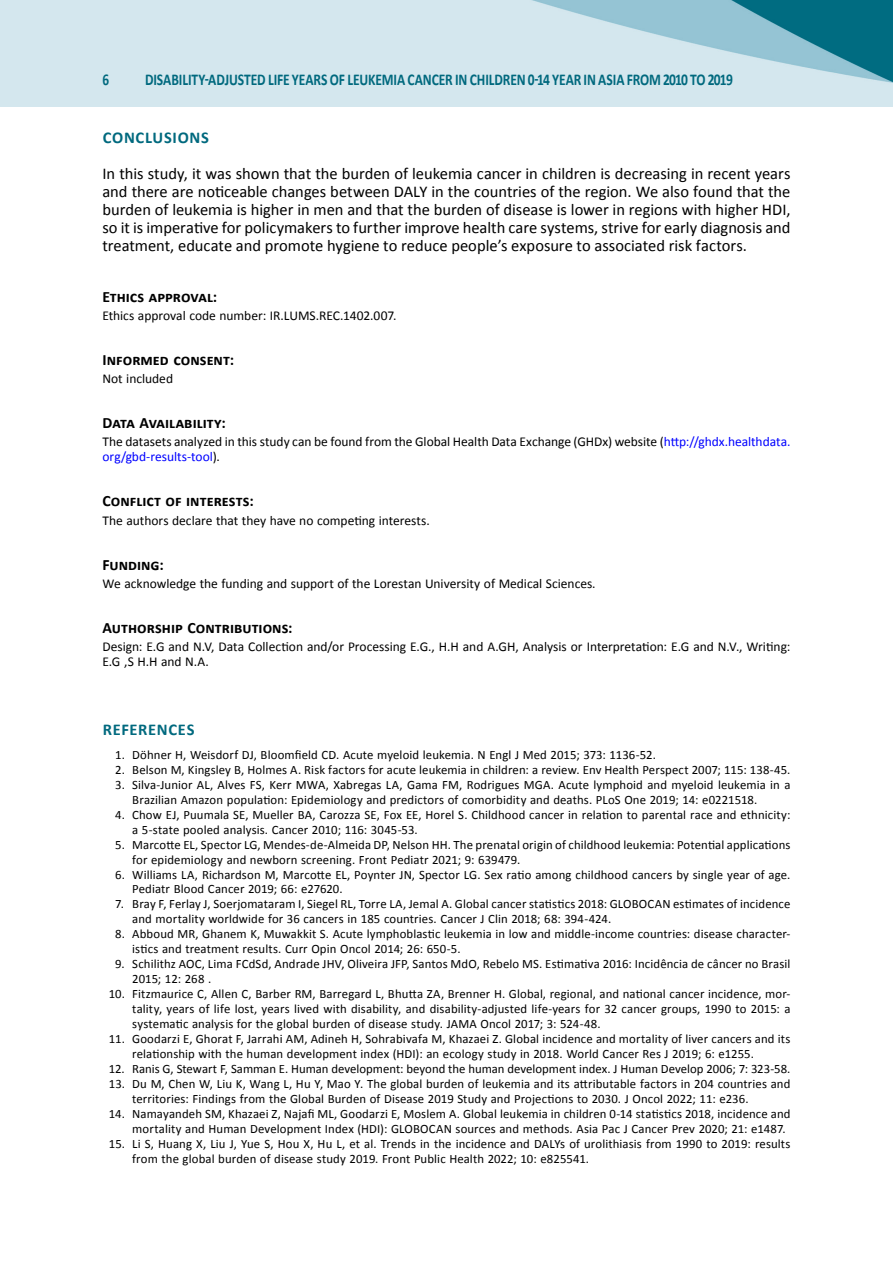
<style>
.page{position:relative;width:893px;height:1263px;background:#fff}
.page>*{position:absolute;margin:0;border:0;box-sizing:border-box;transform-origin:0 0}
.t1{font:16.5px/18px "Calibri";color:#000;text-align:justify}
.t2{font:700 16.5px "Calibri";letter-spacing:-.01em;color:#00697e;scale:.82 1}
.t3{font:700 16.5px "Calibri";letter-spacing:.045em;color:#00697e}
.t4{font:700 16.5px "Calibri";letter-spacing:.04em;color:#00697e}
.t5{font:700 16.5px "Calibri";letter-spacing:-.01em;color:#00697e;scale:.8 1}
.t6{font:700 15.75px "Calibri";color:#000}
.t7{font:13.5px/15px "Calibri";letter-spacing:-.005em;color:#000}
.t8{font:12.75px/15px "Calibri";letter-spacing:.01em;color:#000}
.s1{color:#00f}
</style>
<div class="page">
<img style="left:0;top:0;width:893px;height:106px">
<p class="t5" style="left:102px;top:69px;width:10px">6</p>
<p class="t2" style="left:145px;top:69px;width:718px">DISABILITY-ADJUSTED LIFE YEARS OF LEUKEMIA CANCER IN CHILDREN 0-14 YEAR IN ASIA FROM 2010 TO 2019</p>
<p class="t3" style="left:103px;top:128px;width:108px">CONCLUSIONS</p>
<p class="t1" style="left:102px;top:164px;width:689px">In this study, it was shown that the burden of leukemia cancer in children is decreasing in recent years and there are noticeable changes between DALY in the countries of the region. We also found that the burden of leukemia is higher in men and that the burden of disease is lower in regions with higher HDI, so it is imperative for policymakers to further improve health care systems, strive for early diagnosis and treatment, educate and promote hygiene to reduce people’s exposure to associated risk factors.</p>
<p class="t6" style="left:102px;top:287px;width:116px">Ethics approval:</p>
<p class="t7" style="left:102px;top:308px;width:295px">Ethics approval code number: IR.LUMS.REC.1402.007.</p>
<p class="t6" style="left:102px;top:350px;width:133px">Informed consent:</p>
<p class="t7" style="left:102px;top:371px;width:72px">Not included</p>
<p class="t6" style="left:102px;top:413px;width:125px">Data Availability:</p>
<p class="t7" style="left:102px;top:434px;width:689px">The datasets analyzed in this study can be found from the Global Health Data Exchange (GHDx) website (<span class="s1">http://ghdx.healthdata. org/gbd-results-tool</span>).</p>
<p class="t6" style="left:102px;top:491px;width:153px">Conflict of interests:</p>
<p class="t7" style="left:102px;top:512px;width:329px">The authors declare that they have no competing interests.</p>
<p class="t6" style="left:102px;top:554px;width:63px">Funding:</p>
<p class="t7" style="left:102px;top:575px;width:495px">We acknowledge the funding and support of the Lorestan University of Medical Sciences.</p>
<p class="t6" style="left:102px;top:617px;width:192px">Authorship Contributions:</p>
<p class="t7" style="left:102px;top:638px;width:689px">Design: E.G and N.V, Data Collection and/or Processing E.G., H.H and A.GH, Analysis or Interpretation: E.G and N.V., Writing:<br>E.G ,S H.H and N.A.</p>
<p class="t4" style="left:103px;top:719px;width:93px">REFERENCES</p>
<p class="t8" style="left:115px;top:746px;width:542px">1. Döhner H, Weisdorf DJ, Bloomfield CD. Acute myeloid leukemia. N Engl J Med 2015; 373: 1136-52.</p>
<p class="t8" style="left:115px;top:761px;width:677px">2. Belson M, Kingsley B, Holmes A. Risk factors for acute leukemia in children: a review. Env Health Perspect 2007; 115: 138-45.</p>
<p class="t8" style="left:132px;top:776px;width:660px;text-indent:-17px">3. Silva-Junior AL, Alves FS, Kerr MWA, Xabregas LA, Gama FM, Rodrigues MGA. Acute lymphoid and myeloid leukemia in a<br>Brazilian Amazon population: Epidemiology and predictors of comorbidity and deaths. PLoS One 2019; 14: e0221518.</p>
<p class="t8" style="left:132px;top:806px;width:660px;text-indent:-17px">4. Chow EJ, Puumala SE, Mueller BA, Carozza SE, Fox EE, Horel S. Childhood cancer in relation to parental race and ethnicity: a 5‐state pooled analysis. Cancer 2010; 116: 3045-53.</p>
<p class="t8" style="left:132px;top:836px;width:660px;text-indent:-17px">5. Marcotte EL, Spector LG, Mendes-de-Almeida DP, Nelson HH. The prenatal origin of childhood leukemia: Potential applications for epidemiology and newborn screening. Front Pediatr 2021; 9: 639479.</p>
<p class="t8" style="left:132px;top:866px;width:660px;text-indent:-17px">6. Williams LA, Richardson M, Marcotte EL, Poynter JN, Spector LG. Sex ratio among childhood cancers by single year of age.<br>Pediatr Blood Cancer 2019; 66: e27620.</p>
<p class="t8" style="left:132px;top:896px;width:660px;text-indent:-17px">7. Bray F, Ferlay J, Soerjomataram I, Siegel RL, Torre LA, Jemal A. Global cancer statistics 2018: GLOBOCAN estimates of incidence and mortality worldwide for 36 cancers in 185 countries. Cancer J Clin 2018; 68: 394-424.</p>
<p class="t8" style="left:132px;top:926px;width:660px;text-indent:-17px">8. Abboud MR, Ghanem K, Muwakkit S. Acute lymphoblastic leukemia in low and middle-income countries: disease character&shy;istics and treatment results. Curr Opin Oncol 2014; 26: 650-5.</p>
<p class="t8" style="left:132px;top:956px;width:660px;text-indent:-17px">9. Schilithz AOC, Lima FCdSd, Andrade JHV, Oliveira JFP, Santos MdO, Rebelo MS. Estimativa 2016: Incidência de câncer no Brasil<br>2015; 12: 268 .</p>
<p class="t8" style="left:132px;top:986px;width:660px;text-align:justify;text-indent:-23px">10. Fitzmaurice C, Allen C, Barber RM, Barregard L, Bhutta ZA, Brenner H. Global, regional, and national cancer incidence, mor&shy;tality, years of life lost, years lived with disability, and disability-adjusted life-years for 32 cancer groups, 1990 to 2015: a systematic analysis for the global burden of disease study. JAMA Oncol 2017; 3: 524-48.</p>
<p class="t8" style="left:132px;top:1031px;width:660px;text-indent:-23px">11. Goodarzi E, Ghorat F, Jarrahi AM, Adineh H, Sohrabivafa M, Khazaei Z. Global incidence and mortality of liver cancers and its relationship with the human development index (HDI): an ecology study in 2018. World Cancer Res J 2019; 6: e1255.</p>
<p class="t8" style="left:109px;top:1061px;width:683px">12. Ranis G, Stewart F, Samman E. Human development: beyond the human development index. J Human Develop 2006; 7: 323-58.</p>
<p class="t8" style="left:132px;top:1076px;width:660px;text-indent:-23px">13. Du M, Chen W, Liu K, Wang L, Hu Y, Mao Y. The global burden of leukemia and its attributable factors in 204 countries and territories: Findings from the Global Burden of Disease 2019 Study and Projections to 2030. J Oncol 2022; 11: e236.</p>
<p class="t8" style="left:132px;top:1106px;width:660px;text-indent:-23px">14. Namayandeh SM, Khazaei Z, Najafi ML, Goodarzi E, Moslem A. Global leukemia in children 0-14 statistics 2018, incidence and mortality and Human Development Index (HDI): GLOBOCAN sources and methods. Asia Pac J Cancer Prev 2020; 21: e1487.</p>
<p class="t8" style="left:132px;top:1136px;width:660px;text-indent:-23px">15. Li S, Huang X, Liu J, Yue S, Hou X, Hu L, et al. Trends in the incidence and DALYs of urolithiasis from 1990 to 2019: results from the global burden of disease study 2019. Front Public Health 2022; 10: e825541.</p>
</div>
